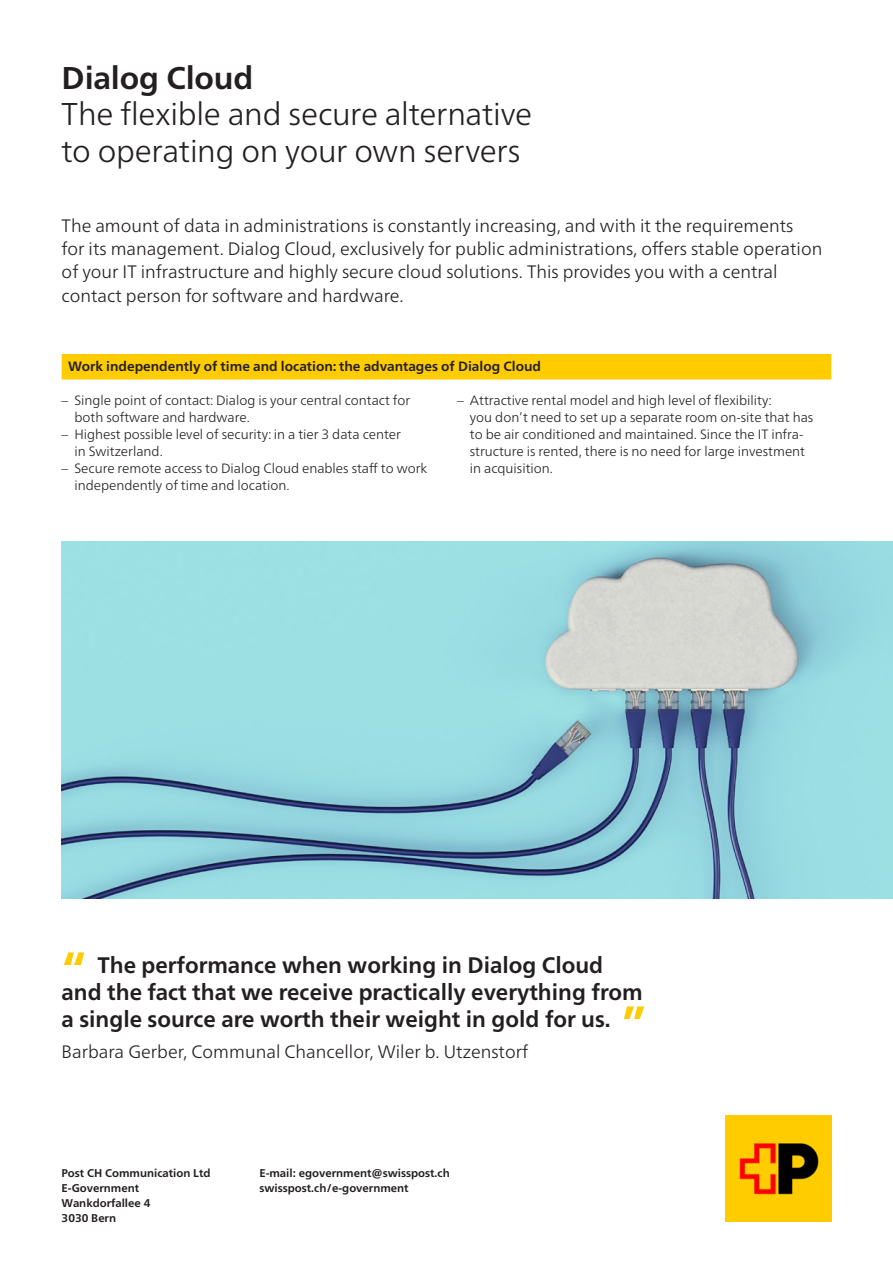
<style>
.page{position:relative;width:893px;height:1263px;background:#fff}
.page>*{position:absolute;margin:0;border:0;box-sizing:border-box;transform-origin:0 0}
.t1{font:700 52.5px "Frutiger Neue LT Pro";color:#fc0}
.t2{font:300 31.5px/36.3px "Frutiger Neue LT Pro";letter-spacing:-.01em;color:#231f20}
.t3{font:700 31.5px "Frutiger Neue LT Pro";letter-spacing:-.005em;color:#231f20}
.t4{font:700 22.5px/27px "Frutiger Neue LT Pro";color:#231f20}
.t5{font:300 18px/23.4px "Frutiger Neue LT Pro";color:#231f20}
.t6{font:300 13.5px/17px "Frutiger Neue LT Pro";color:#231f20}
.t7{font:700 13.5px "Frutiger Neue LT Pro";color:#231f20}
.t8{font:700 11.25px/14.9px "Frutiger Neue LT Pro";color:#231f20}
</style>
<div class="page">
<div style="left:62px;top:354px;width:769px;height:25px;background:#fc0"></div>
<img style="left:725px;top:1115px;width:106px;height:106px">
<img style="left:62px;top:541px;width:831px;height:357px">
<h2 class="t3" style="left:62px;top:60px;width:193px">Dialog Cloud</h2>
<h2 class="t2" style="left:62px;top:96px;width:472px">The flexible and secure alternative to operating on your own servers</h2>
<p class="t5" style="left:62px;top:214px;width:762px">The amount of data in administrations is constantly increasing, and with it the requirements<br>for its management. Dialog Cloud, exclusively for public administrations, offers stable operation of your IT infrastructure and highly secure cloud solutions. This provides you with a central contact person for software and hardware.</p>
<p class="t7" style="left:68px;top:358px;width:474px">Work independently of time and location: the advantages of Dialog Cloud</p>
<p class="t6" style="left:74px;top:392px;width:337px;text-indent:-13px">– Single point of contact: Dialog is your central contact for both software and hardware.</p>
<p class="t6" style="left:74px;top:426px;width:328px;text-indent:-13px">– Highest possible level of security: in a tier 3 data center in Switzerland.</p>
<p class="t6" style="left:74px;top:460px;width:354px;text-indent:-13px">– Secure remote access to Dialog Cloud enables staff to work independently of time and location.</p>
<p class="t6" style="left:470px;top:392px;width:345px;text-indent:-13px">– Attractive rental model and high level of flexibility:<br>you don’t need to set up a separate room on-site that has to be air conditioned and maintained. Since the IT infra&shy;structure is rented, there is no need for large investment in acquisition.</p>
<h1 class="t1" style="left:62px;top:941px;width:26px">“</h1>
<h3 class="t4" style="left:62px;top:951px;width:582px;text-indent:36px">The performance when working in Dialog Cloud and the fact that we receive practically everything from a single source are worth their weight in gold for us.</h3>
<h1 class="t1" style="left:622px;top:995px;width:26px">”</h1>
<h3 class="t5" style="left:62px;top:1040px;width:468px">Barbara Gerber, Communal Chancellor, Wiler b. Utzenstorf</h3>
<p class="t8" style="left:62px;top:1165px;width:150px">Post CH Communication Ltd<br>E-Government<br>Wankdorfallee 4<br>3030 Bern</p>
<p class="t8" style="left:259px;top:1165px;width:192px">E-mail: egovernment@swisspost.ch swisspost.ch/e-government</p>
</div>
